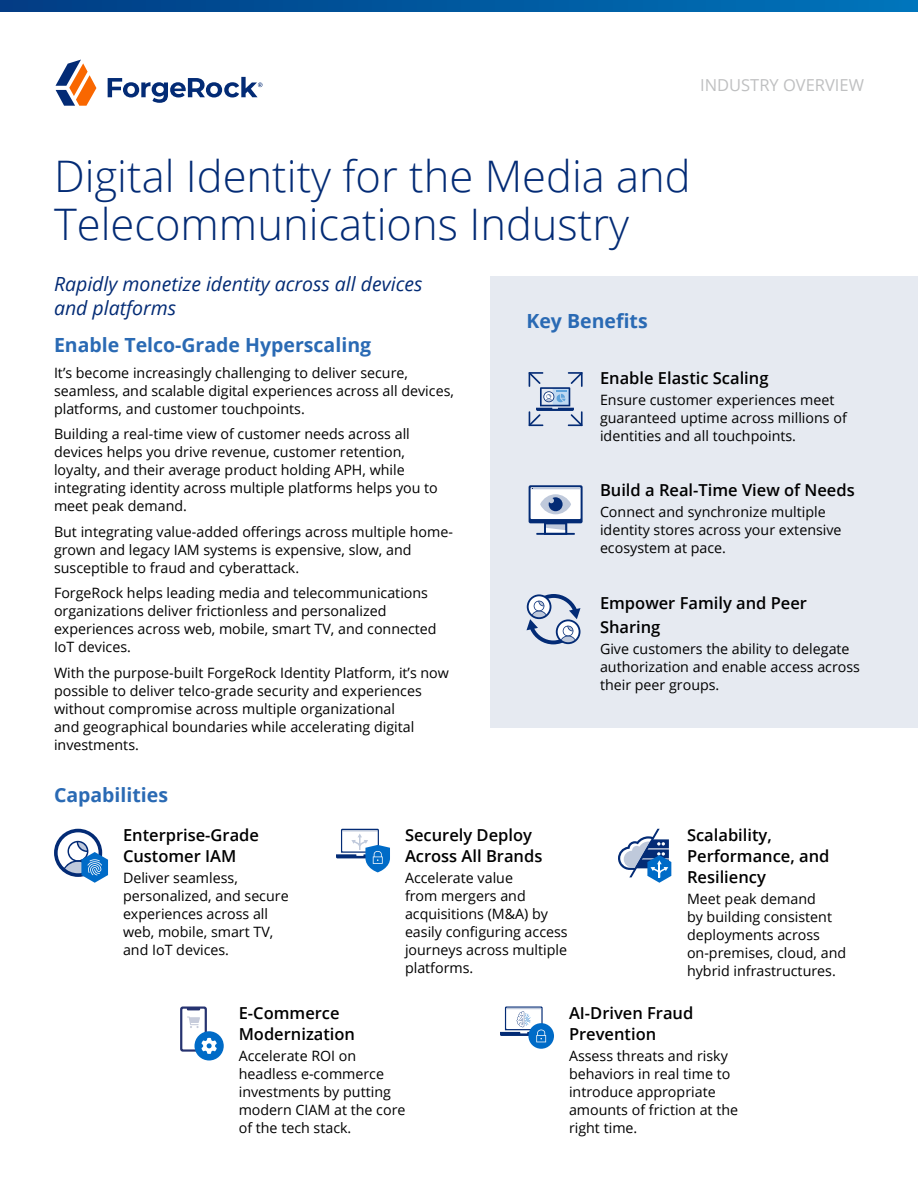
<style>
.page{position:relative;width:918px;height:1188px;background:#fff}
.page>*{position:absolute;margin:0;border:0;box-sizing:border-box;transform-origin:0 0}
.t1{font:300 43.5px/48px "Open Sans";color:#032b75}
.t2{font:700 19.5px "Open Sans";color:#2a6ab4}
.t3{font:italic 19.5px/24px "Open Sans";color:#032b75}
.t4{font:600 16.5px/21px "Open Sans";color:#000}
.t5{font:16.5px "Open Sans";color:#bfc0c1}
.t6{font:14.25px/18px "Open Sans";color:#000}
</style>
<div class="page">
<svg style="left:0;top:0;width:918px;height:12px"></svg>
<div style="left:490px;top:276px;width:428px;height:452px;background:#e6eaf1"></div>
<svg style="left:56px;top:60px;width:40px;height:46px"></svg>
<svg style="left:108px;top:77px;width:155px;height:26px"></svg>
<svg style="left:618px;top:829px;width:53px;height:54px"></svg>
<svg style="left:529px;top:372px;width:54px;height:54px"></svg>
<div style="left:529px;top:485px;width:54px;height:38px;background:#032b75;border-radius:2px"></div>
<div style="left:531px;top:487px;width:50px;height:32px;background:#fff"></div>
<svg style="left:544px;top:523px;width:23px;height:10px"></svg>
<hr style="left:536px;top:533px;width:39px;height:2px;background:#032b75">
<svg style="left:530px;top:487px;width:51px;height:27px"></svg>
<svg style="left:527px;top:594px;width:54px;height:50px"></svg>
<svg style="left:54px;top:829px;width:54px;height:54px"></svg>
<div style="left:195px;top:1031px;width:29px;height:30px;background:#006bc7;border-radius:50%"></div>
<svg style="left:180px;top:1006px;width:37px;height:48px"></svg>
<div style="left:528px;top:1023px;width:26px;height:26px;background:#006bc7;border-radius:50%"></div>
<svg style="left:500px;top:1006px;width:47px;height:36px"></svg>
<svg style="left:336px;top:829px;width:54px;height:43px"></svg>
<p class="t5" style="left:700px;top:73px;width:165px">INDUSTRY OVERVIEW</p>
<h1 class="t1" style="left:54px;top:151px;width:638px">Digital Identity for the Media and<br>Telecommunications Industry</h1>
<h2 class="t3" style="left:54px;top:271px;width:370px">Rapidly monetize identity across all devices and platforms</h2>
<h2 class="t2" style="left:526px;top:307px;width:123px">Key Benefits</h2>
<p class="t4" style="left:600px;top:367px;width:170px">Enable Elastic Scaling</p>
<p class="t6" style="left:600px;top:390px;width:248px">Ensure customer experiences meet guaranteed uptime across millions of identities and all touchpoints.</p>
<p class="t4" style="left:600px;top:480px;width:256px">Build a Real-Time View of Needs</p>
<p class="t6" style="left:600px;top:503px;width:243px">Connect and synchronize multiple identity stores across your extensive ecosystem at pace.</p>
<p class="t4" style="left:600px;top:591px;width:209px;line-height:24px">Empower Family and Peer<br>Sharing</p>
<p class="t6" style="left:600px;top:639px;width:262px">Give customers the ability to delegate authorization and enable access across their peer groups.</p>
<h2 class="t2" style="left:54px;top:332px;width:319px">Enable Telco-Grade Hyperscaling</h2>
<p class="t6" style="left:54px;top:363px;width:401px">It’s become increasingly challenging to deliver secure, seamless, and scalable digital experiences across all devices, platforms, and customer touchpoints.</p>
<p class="t6" style="left:54px;top:425px;width:385px">Building a real-time view of customer needs across all devices helps you drive revenue, customer retention, loyalty, and their average product holding APH, while integrating identity across multiple platforms helps you to meet peak demand.</p>
<p class="t6" style="left:54px;top:522px;width:401px">But integrating value-added offerings across multiple home&shy;grown and legacy IAM systems is expensive, slow, and susceptible to fraud and cyberattack.</p>
<p class="t6" style="left:54px;top:584px;width:384px">ForgeRock helps leading media and telecommunications organizations deliver frictionless and personalized experiences across web, mobile, smart TV, and connected IoT devices.</p>
<p class="t6" style="left:54px;top:663px;width:397px">With the purpose-built ForgeRock Identity Platform, it’s now possible to deliver telco-grade security and experiences without compromise across multiple organizational<br>and geographical boundaries while accelerating digital investments.</p>
<h2 class="t2" style="left:54px;top:782px;width:116px">Capabilities</h2>
<p class="t4" style="left:123px;top:825px;width:138px">Enterprise-Grade<br>Customer IAM</p>
<p class="t6" style="left:123px;top:869px;width:167px">Deliver seamless, personalized, and secure experiences across all web, mobile, smart TV, and IoT devices.</p>
<p class="t4" style="left:405px;top:825px;width:139px">Securely Deploy<br>Across All Brands</p>
<p class="t6" style="left:405px;top:869px;width:164px">Accelerate value<br>from mergers and acquisitions (M&amp;A) by easily configuring access journeys across multiple platforms.</p>
<p class="t4" style="left:687px;top:825px;width:144px">Scalability,<br>Performance, and<br>Resiliency</p>
<p class="t6" style="left:687px;top:890px;width:161px">Meet peak demand<br>by building consistent deployments across on-premises, cloud, and hybrid infrastructures.</p>
<p class="t4" style="left:239px;top:1002px;width:118px">E-Commerce<br>Modernization</p>
<p class="t6" style="left:239px;top:1047px;width:168px">Accelerate ROI on headless e-commerce investments by putting modern CIAM at the core of the tech stack.</p>
<p class="t4" style="left:569px;top:1002px;width:126px">AI-Driven Fraud<br>Prevention</p>
<p class="t6" style="left:569px;top:1047px;width:171px">Assess threats and risky behaviors in real time to introduce appropriate amounts of friction at the right time.</p>
</div>
